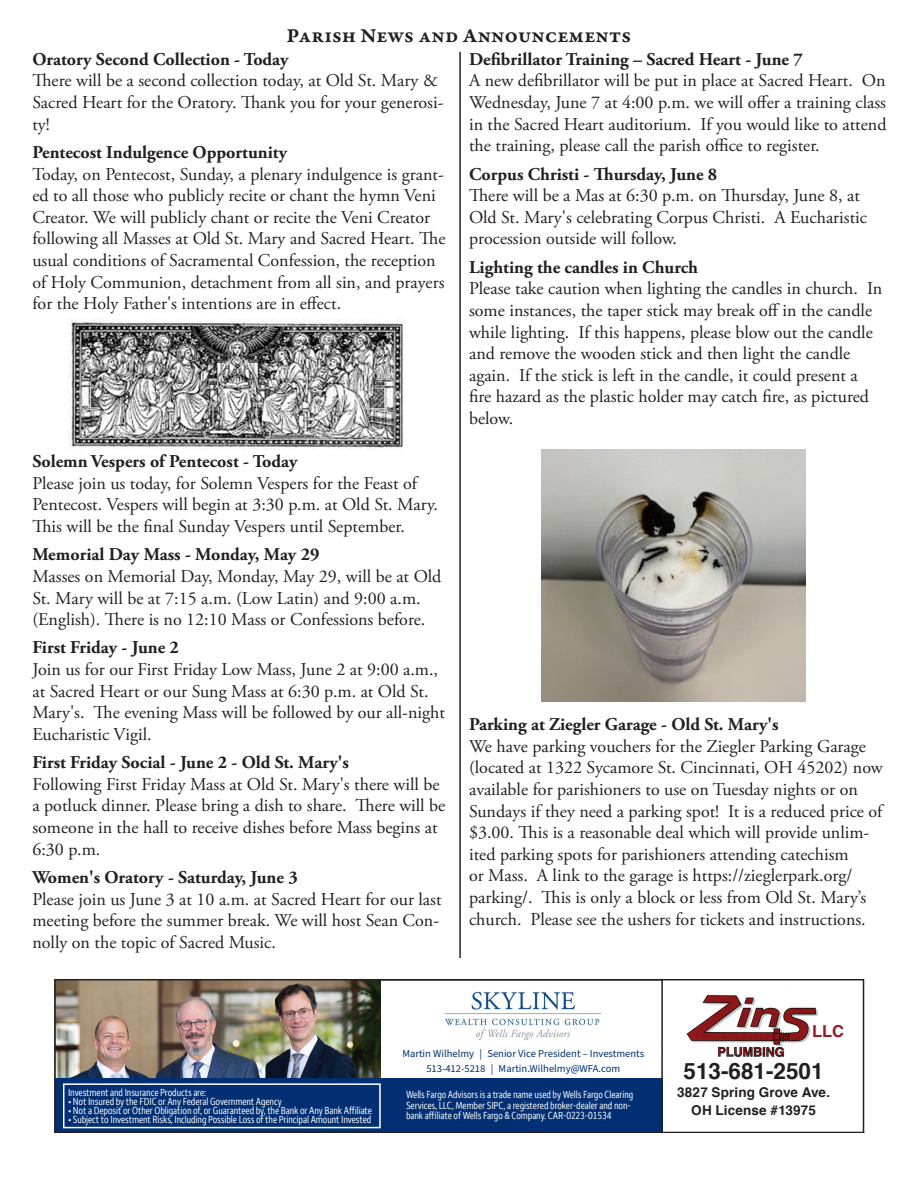
<style>
.page{position:relative;width:918px;height:1188px;background:#fff}
.page>*{position:absolute;margin:0;border:0;box-sizing:border-box;transform-origin:0 0}
.t1{font:700 22.5px "Helvetica";color:#231f20}
.t2{font:21px "Garamond Premr Pro Smbd Capt";color:#231f20}
.Header{font:18px/21.6px "Adobe Garamond Pro";color:#231f20}
.t3{font:700 16.5px "Helvetica";color:#9b1b25}
.t4{font:700 13.5px/18px "Helvetica";letter-spacing:.01em;color:#231f20;text-align:center}
.t5{font:condensed 10.65px/10.6px "Wells Fargo Sans";letter-spacing:-.01em;color:#fff}
.t6{font:10.65px/15.1px "Source Sans Pro";color:#002f73;text-align:center}
.s1{font-weight:700}
</style>
<div class="page">
<img style="left:541px;top:449px;width:265px;height:253px">
<hr style="left:460px;top:52px;width:1px;height:906px;background:#231f20">
<svg style="left:663px;top:979px;width:201px;height:153px"></svg>
<img style="left:57px;top:982px;width:324px;height:96px">
<div style="left:55px;top:1078px;width:607px;height:54px;background:#002f73"></div>
<img style="left:444px;top:991px;width:157px;height:50px">
<div style="left:63px;top:1083px;width:318px;height:45px;border:2px solid #fff"></div>
<div style="left:54px;top:979px;width:609px;height:154px;border:2px solid #231f20"></div>
<svg style="left:54px;top:1132px;width:810px;height:1px"></svg>
<img style="left:68px;top:319px;width:336px;height:131px">
<p class="t2" style="left:287px;top:23px;width:346px">Parish News and Announcements</p>
<p class="Header" style="left:32px;top:49px;width:413px"><span class="s1">Oratory Second Collection - Today<br></span>There will be a second collection today, at Old St. Mary &amp; Sacred Heart for the Oratory. Thank you for your generosi&shy;ty!</p>
<p class="Header" style="left:32px;top:142px;width:415px"><span class="s1">Pentecost Indulgence Opportunity<br></span>Today, on Pentecost, Sunday, a plenary indulgence is grant&shy;ed to all those who publicly recite or chant the hymn Veni Creator. We will publicly chant or recite the Veni Creator following all Masses at Old St. Mary and Sacred Heart. The usual conditions of Sacramental Confession, the reception of Holy Communion, detachment from all sin, and prayers for the Holy Father's intentions are in effect.</p>
<p class="Header" style="left:32px;top:451px;width:407px"><span class="s1">Solemn Vespers of Pentecost - Today<br></span>Please join us today, for Solemn Vespers for the Feast of Pentecost. Vespers will begin at 3:30 p.m. at Old St. Mary.<br>This will be the final Sunday Vespers until September.</p>
<p class="Header" style="left:32px;top:544px;width:410px"><span class="s1">Memorial Day Mass - Monday, May 29<br></span>Masses on Memorial Day, Monday, May 29, will be at Old St. Mary will be at 7:15 a.m. (Low Latin) and 9:00 a.m. (English). There is no 12:10 Mass or Confessions before.</p>
<p class="Header" style="left:32px;top:638px;width:414px"><span class="s1">First Friday - June 2<br></span>Join us for our First Friday Low Mass, June 2 at 9:00 a.m., at Sacred Heart or our Sung Mass at 6:30 p.m. at Old St.<br>Mary's. The evening Mass will be followed by our all-night Eucharistic Vigil.</p>
<p class="Header" style="left:32px;top:752px;width:415px"><span class="s1">First Friday Social - June 2 - Old St. Mary's<br></span>Following First Friday Mass at Old St. Mary's there will be a potluck dinner. Please bring a dish to share. There will be someone in the hall to receive dishes before Mass begins at 6:30 p.m.</p>
<p class="Header" style="left:32px;top:867px;width:411px"><span class="s1">Women's Oratory - Saturday, June 3<br></span>Please join us June 3 at 10 a.m. at Sacred Heart for our last meeting before the summer break. We will host Sean Con&shy;nolly on the topic of Sacred Music.</p>
<p class="Header" style="left:469px;top:49px;width:419px"><span class="s1">Defibrillator Training – Sacred Heart - June 7<br></span>A new defibrillator will be put in place at Sacred Heart. On Wednesday, June 7 at 4:00 p.m. we will offer a training class in the Sacred Heart auditorium. If you would like to attend the training, please call the parish office to register.</p>
<p class="Header" style="left:469px;top:164px;width:399px"><span class="s1">Corpus Christi - Thursday, June 8<br></span>There will be a Mas at 6:30 p.m. on Thursday, June 8, at Old St. Mary's celebrating Corpus Christi. A Eucharistic procession outside will follow.</p>
<p class="Header" style="left:469px;top:257px;width:415px"><span class="s1">Lighting the candles in Church<br></span>Please take caution when lighting the candles in church. In some instances, the taper stick may break off in the candle while lighting. If this happens, please blow out the candle and remove the wooden stick and then light the candle again. If the stick is left in the candle, it could present a fire hazard as the plastic holder may catch fire, as pictured below.</p>
<p class="Header" style="left:469px;top:714px;width:415px"><span class="s1">Parking at Ziegler Garage - Old St. Mary's<br></span>We have parking vouchers for the Ziegler Parking Garage (located at 1322 Sycamore St. Cincinnati, OH 45202) now available for parishioners to use on Tuesday nights or on Sundays if they need a parking spot! It is a reduced price of $3.00. This is a reasonable deal which will provide unlim&shy;ited parking spots for parishioners attending catechism<br>or Mass. A link to the garage is https://zieglerpark.org/ parking/. This is only a block or less from Old St. Mary’s church. Please see the ushers for tickets and instructions.</p>
<p class="t3" style="left:812px;top:1018px;width:33px">LLC</p>
<p class="t5" style="left:68px;top:1087px;width:140px">Investment and Insurance Products are:</p>
<p class="t5" style="left:68px;top:1096px;width:215px">• Not Insured by the FDIC or Any Federal Government Agency</p>
<p class="t5" style="left:68px;top:1105px;width:306px">• Not a Deposit or Other Obligation of, or Guaranteed by, the Bank or Any Bank Affiliate</p>
<p class="t5" style="left:68px;top:1114px;width:305px">• Subject to Investment Risks, Including Possible Loss of the Principal Amount Invested</p>
<p class="t6" style="left:402px;top:1046px;width:243px">Martin Wilhelmy | Senior Vice President – Investments<br>513-412-5218 | Martin.Wilhelmy@WFA.com</p>
<p class="t5" style="left:406px;top:1089px;width:229px">Wells Fargo Advisors is a trade name used by Wells Fargo Clearing<br>Services, LLC, Member SIPC, a registered broker-dealer and non&shy;bank affiliate of Wells Fargo &amp; Company. CAR-0223-01534</p>
<p class="t1" style="left:684px;top:1053px;width:142px">513-681-2501</p>
<p class="t4" style="left:677px;top:1084px;width:155px">3827 Spring Grove Ave.<br>OH License #13975</p>
</div>
